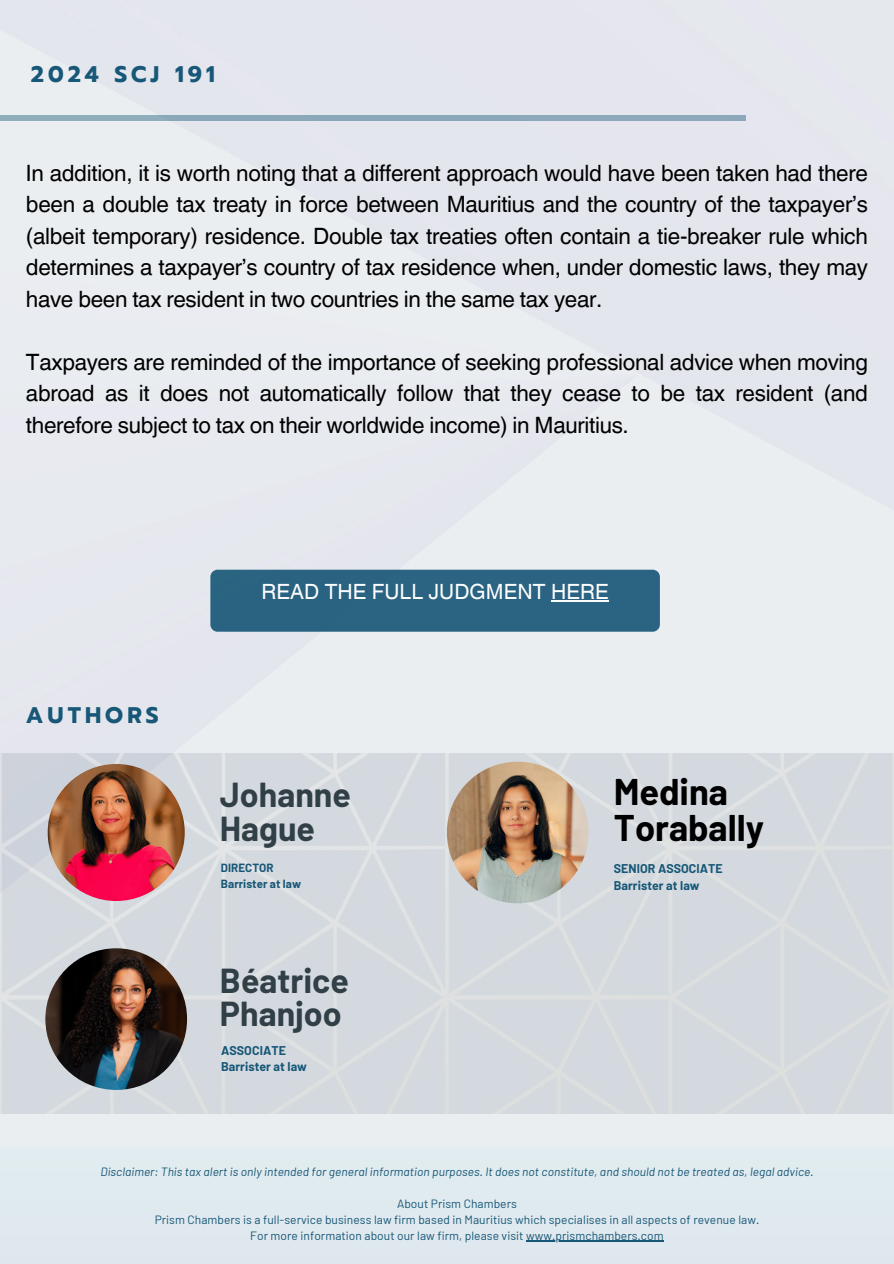
<style>
.page{position:relative;width:894px;height:1264px;background:#fff}
.page>*{position:absolute;margin:0;border:0;box-sizing:border-box;transform-origin:0 0}
.t1{font:700 36.3px/36px "Barlow";color:#000}
.t2{font:700 33.9px/33.8px "Barlow";color:#313f47}
.t3{font:22.5px/31.5px "Helvetica World";letter-spacing:-.015em;color:#000;text-align:justify}
.t4{font:700 22.5px "Prompt";letter-spacing:.18em;color:#175777}
.t5{font:21px "Helvetica World";letter-spacing:.005em;color:#fff}
.t6{font:700 12.45px/16.5px "Barlow";letter-spacing:.005em;color:#175777}
.t7{font:12px "Barlow";letter-spacing:.005em;color:#175777}
.t8{font:italic 12px "Barlow";letter-spacing:.005em;color:#175777}
.t9{font:700 11.55px/15.5px "Barlow";letter-spacing:.005em;color:#175777}
</style>
<div class="page">
<div style="left:0;top:0;width:893px;height:1147px;background:#e7eaef"></div>
<div style="left:210px;top:569px;width:449px;height:62px;background:#2a6482;border-radius:7px"></div>
<hr style="left:551px;top:600px;width:57px;height:1px;background:#fff">
<div style="left:0;top:115px;width:745px;height:6px;background:#8ca8ba"></div>
<div style="left:0;top:1147px;width:893px;height:116px;background:#dfeaef"></div>
<hr style="left:526px;top:1240px;width:137px;height:1px;background:#175777">
<img style="left:0;top:753px;width:893px;height:360px">
<img style="left:48px;top:764px;width:137px;height:137px;border-radius:50%">
<img style="left:446px;top:761px;width:142px;height:142px;border-radius:50%">
<img style="left:45px;top:948px;width:142px;height:141px;border-radius:50%">
<p class="t4" style="left:31px;top:58px;width:185px">2024 SCJ 191</p>
<h2 class="t3" style="left:26px;top:157px;width:843px">In addition, it is worth noting that a different approach would have been taken had there been a double tax treaty in force between Mauritius and the country of the taxpayer’s (albeit temporary) residence. Double tax treaties often contain a tie-breaker rule which determines a taxpayer’s country of tax residence when, under domestic laws, they may have been tax resident in two countries in the same tax year.</h2>
<h4 class="t3" style="left:26px;top:346px;width:843px">Taxpayers are reminded of the importance of seeking professional advice when moving abroad as it does not automatically follow that they cease to be tax resident (and therefore subject to tax on their worldwide income) in Mauritius.</h4>
<h1 class="t4" style="left:26px;top:698px;width:134px">AUTHORS</h1>
<p class="t5" style="left:261px;top:579px;width:349px">READ THE FULL JUDGMENT HERE</p>
<p class="t2" style="left:220px;top:776px;width:132px">Johanne<br>Hague</p>
<p class="t9" style="left:221px;top:860px;width:82px">DIRECTOR<br>Barrister at law</p>
<p class="t2" style="left:220px;top:962px;width:130px">Béatrice<br>Phanjoo</p>
<p class="t6" style="left:221px;top:1041px;width:87px">ASSOCIATE<br>Barrister at law</p>
<h1 class="t1" style="left:613px;top:772px;width:152px">Medina<br>Torabally</h1>
<h5 class="t6" style="left:613px;top:859px;width:110px">SENIOR ASSOCIATE<br>Barrister at law</h5>
<h4 class="t8" style="left:100px;top:1163px;width:714px">Disclaimer: This tax alert is only intended for general information purposes. It does not constitute, and should not be treated as, legal advice.</h4>
<h3 class="t7" style="left:397px;top:1195px;width:121px">About Prism Chambers</h3>
<h2 class="t7" style="left:155px;top:1211px;width:606px">Prism Chambers is a full-service business law firm based in Mauritius which specialises in all aspects of revenue law.</h2>
<p class="t7" style="left:250px;top:1227px;width:415px">For more information about our law firm, please visit www.prismchambers.com</p>
</div>
